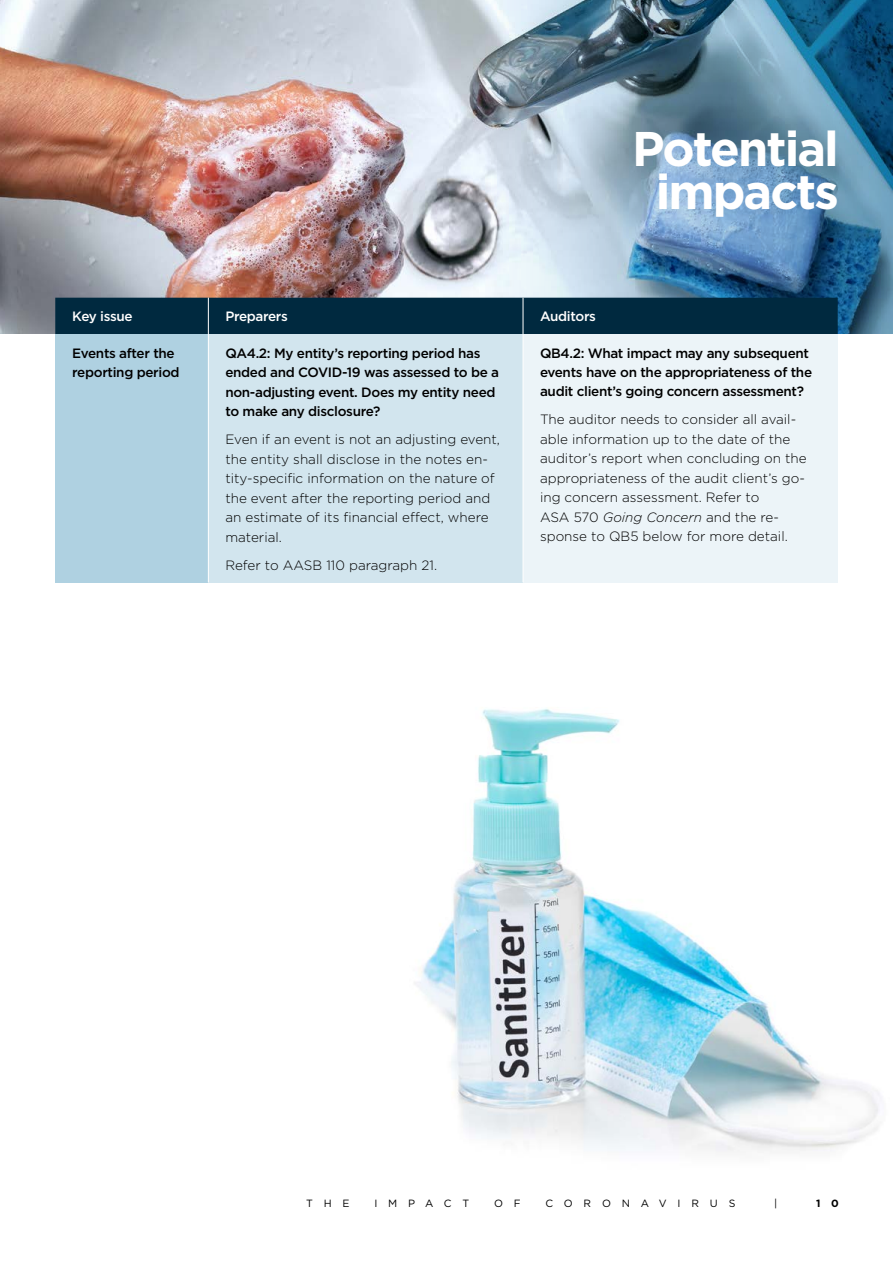
<style>
.page{position:relative;width:893px;height:1263px;background:#fff}
.page>*{position:absolute;margin:0;border:0;box-sizing:border-box;transform-origin:0 0}
.t1{font:700 48.6px/43px "Gotham";letter-spacing:-.04em;color:#fff;text-align:center}
.t2{font:300 13.5px/19.5px "Gotham";color:#000}
.t3{font:500 13.5px/19.5px "Gotham";letter-spacing:-.025em;color:#000}
.t4{font:500 13.5px "Gotham";letter-spacing:-.025em;color:#fff}
.t5{font:10.5px "Gotham";letter-spacing:1.03em;color:#000}
.t6{font:700 10.5px "Gotham";color:#000}
.s1{font-style:italic}
</style>
<div class="page">
<img style="left:1px;top:0;width:892px;height:334px">
<div style="left:55px;top:298px;width:783px;height:36px;background:#00293f"></div>
<div style="left:55px;top:334px;width:153px;height:248px;background:#afd1e1"></div>
<div style="left:208px;top:334px;width:315px;height:248px;background:#d2e5ee"></div>
<div style="left:523px;top:334px;width:315px;height:248px;background:#ecf4f8"></div>
<hr style="left:208px;top:334px;width:1px;height:248px;background:#fff">
<hr style="left:523px;top:334px;width:1px;height:248px;background:#fff">
<hr style="left:208px;top:298px;width:1px;height:36px;background:#fff">
<hr style="left:523px;top:298px;width:1px;height:36px;background:#fff">
<img style="left:415px;top:708px;width:466px;height:444px">
<h1 class="t1" style="left:632px;top:127px;width:208px">Potential impacts</h1>
<p class="t4" style="left:72px;top:308px;width:62px">Key issue</p>
<p class="t4" style="left:225px;top:308px;width:64px">Preparers</p>
<p class="t4" style="left:540px;top:308px;width:57px">Auditors</p>
<p class="t3" style="left:72px;top:343px;width:109px">Events after the reporting period</p>
<p class="t3" style="left:225px;top:343px;width:275px">QA4.2: My entity’s reporting period has ended and COVID-19 was assessed to be a non-adjusting event. Does my entity need to make any disclosure?</p>
<p class="t2" style="left:225px;top:429px;width:276px">Even if an event is not an adjusting event, the entity shall disclose in the notes en&shy;tity-specific information on the nature of the event after the reporting period and an estimate of its financial effect, where material.</p>
<p class="t2" style="left:225px;top:555px;width:213px">Refer to AASB 110 paragraph 21.</p>
<p class="t3" style="left:540px;top:343px;width:274px">QB4.2: What impact may any subsequent events have on the appropriateness of the audit client’s going concern assessment?</p>
<p class="t2" style="left:540px;top:410px;width:268px">The auditor needs to consider all avail&shy;able information up to the date of the auditor’s report when concluding on the appropriateness of the audit client’s go&shy;ing concern assessment. Refer to<br>ASA 570 <span class="s1">Going Concern</span> and the re&shy;sponse to QB5 below for more detail.</p>
<p class="t5" style="left:306px;top:1196px;width:45px">THE</p>
<p class="t5" style="left:374px;top:1196px;width:96px">IMPACT</p>
<p class="t5" style="left:494px;top:1196px;width:28px">O F</p>
<p class="t5" style="left:545px;top:1196px;width:191px">CORONAVIRUS</p>
<p class="t5" style="left:774px;top:1196px;width:5px">|</p>
<p class="t6" style="left:816px;top:1196px;width:24px">1 0</p>
</div>
